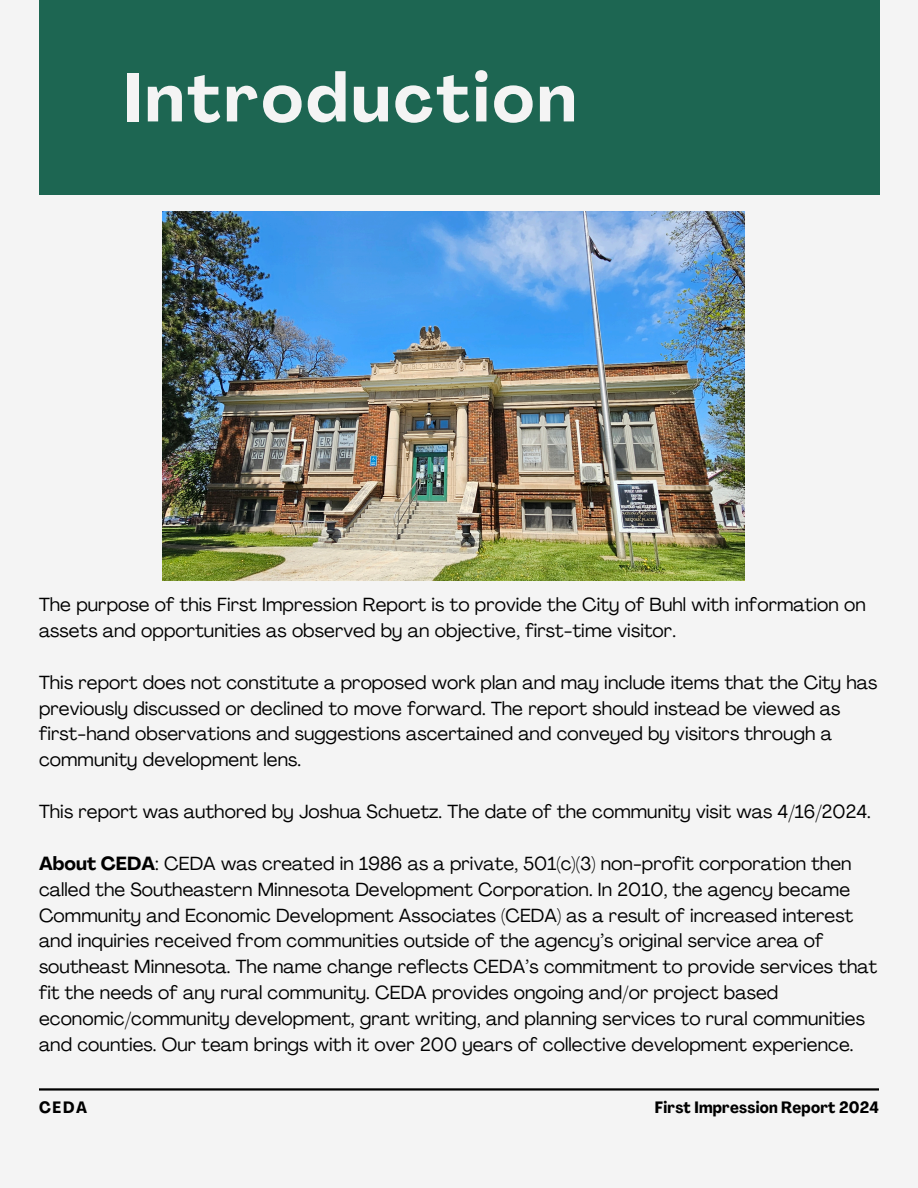
<style>
.page{position:relative;width:918px;height:1188px;background:#f4f4f4}
.page>*{position:absolute;margin:0;border:0;box-sizing:border-box;transform-origin:0 0}
.t1{font:700 67.8px "Agrandir";letter-spacing:.045em;color:#f4f4f4}
.t2{font:18.75px/25.8px "Agrandir";letter-spacing:.005em;color:#000}
.t3{font:700 condensed 16.2px "Agrandir";letter-spacing:.015em;color:#000}
.s1{font-weight:700}
</style>
<div class="page">
<div style="left:39px;top:0;width:840px;height:195px;background:#1d6652"></div>
<hr style="left:39px;top:1088px;width:840px;height:3px;background:#010101">
<img style="left:162px;top:211px;width:583px;height:369px">
<h2 class="t1" style="left:123px;top:71px;width:455px">Introduction</h2>
<h1 class="t2" style="left:39px;top:594px;width:828px">The purpose of this First Impression Report is to provide the City of Buhl with information on assets and opportunities as observed by an objective, first-time visitor.</h1>
<p class="t2" style="left:39px;top:671px;width:840px">This report does not constitute a proposed work plan and may include items that the City has previously discussed or declined to move forward. The report should instead be viewed as first-hand observations and suggestions ascertained and conveyed by visitors through a community development lens.</p>
<h2 class="t2" style="left:39px;top:801px;width:833px">This report was authored by Joshua Schuetz. The date of the community visit was 4/16/2024.</h2>
<h2 class="t2" style="left:39px;top:852px;width:840px"><span class="s1">About CEDA</span>: CEDA was created in 1986 as a private, 501(c)(3) non-profit corporation then called the Southeastern Minnesota Development Corporation. In 2010, the agency became Community and Economic Development Associates (CEDA) as a result of increased interest and inquiries received from communities outside of the agency’s original service area of southeast Minnesota. The name change reflects CEDA’s commitment to provide services that fit the needs of any rural community. CEDA provides ongoing and/or project based economic/community development, grant writing, and planning services to rural communities and counties. Our team brings with it over 200 years of collective development experience.</h2>
<h3 class="t3" style="left:39px;top:1101px;width:50px">CEDA</h3>
<p class="t3" style="left:655px;top:1101px;width:225px">First Impression Report 2024</p>
</div>
